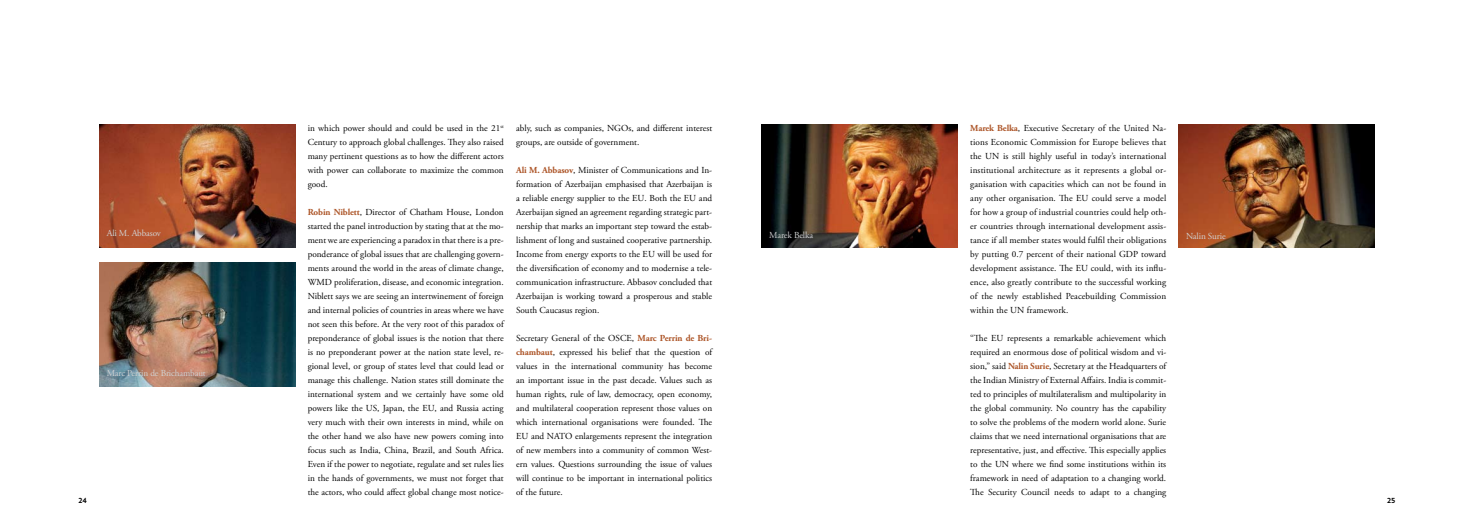
<style>
.page{position:relative;width:1474px;height:521px;background:#fff}
.page>*{position:absolute;margin:0;border:0;box-sizing:border-box;transform-origin:0 0}
.t1{font:9.19px/14px "Adobe Garamond Pro";color:#000;text-align:justify}
.t2{font:9.19px "Adobe Garamond Pro";letter-spacing:-.01em;color:#d1d3d4}
.t3{font:700 8.75px "Verlag";color:#000}
.s1{font-weight:700;color:#ad5629}
</style>
<div class="page">
<img style="left:761px;top:124px;width:196px;height:123px">
<img style="left:1178px;top:124px;width:196px;height:123px">
<img style="left:99px;top:124px;width:196px;height:123px">
<img style="left:99px;top:263px;width:196px;height:123px">
<p class="t1" style="left:308px;top:121px;width:197px">in which power should and could be used in the 21<sup>st </sup>Century to approach global challenges. They also raised many pertinent questions as to how the different actors with power can collaborate to maximize the common good.</p>
<p class="t1" style="left:308px;top:205px;width:197px"><span class="s1">Robin Niblett</span>, Director of Chatham House, London started the panel introduction by stating that at the mo&shy;ment we are experiencing a paradox in that there is a pre&shy;ponderance of global issues that are challenging govern&shy;ments around the world in the areas of climate change, WMD proliferation, disease, and economic integration.<br>Niblett says we are seeing an intertwinement of foreign and internal policies of countries in areas where we have not seen this before. At the very root of this paradox of preponderance of global issues is the notion that there is no preponderant power at the nation state level, re&shy;gional level, or group of states level that could lead or manage this challenge. Nation states still dominate the international system and we certainly have some old powers like the US, Japan, the EU, and Russia acting very much with their own interests in mind, while on the other hand we also have new powers coming into focus such as India, China, Brazil, and South Africa.<br>Even if the power to negotiate, regulate and set rules lies in the hands of governments, we must not forget that the actors, who could affect global change most notice-</p>
<p class="t1" style="left:516px;top:121px;width:197px">ably, such as companies, NGOs, and different interest groups, are outside of government.</p>
<p class="t1" style="left:516px;top:163px;width:197px"><span class="s1">Ali M. Abbasov</span>, Minister of Communications and In&shy;formation of Azerbaijan emphasised that Azerbaijan is a reliable energy supplier to the EU. Both the EU and Azerbaijan signed an agreement regarding strategic part&shy;nership that marks an important step toward the estab&shy;lishment of long and sustained cooperative partnership.<br>Income from energy exports to the EU will be used for the diversification of economy and to modernise a tele&shy;communication infrastructure. Abbasov concluded that Azerbaijan is working toward a prosperous and stable South Caucasus region.</p>
<p class="t1" style="left:516px;top:331px;width:197px">Secretary General of the OSCE, <span class="s1">Marc Perrin de Bri&shy;chambaut</span>, expressed his belief that the question of values in the international community has become an important issue in the past decade. Values such as human rights, rule of law, democracy, open economy, and multilateral cooperation represent those values on which international organisations were founded. The EU and NATO enlargements represent the integration of new members into a community of common West&shy;ern values. Questions surrounding the issue of values will continue to be important in international politics of the future.</p>
<p class="t1" style="left:970px;top:121px;width:197px"><span class="s1">Marek Belka</span>, Executive Secretary of the United Na&shy;tions Economic Commission for Europe believes that the UN is still highly useful in today’s international institutional architecture as it represents a global or&shy;ganisation with capacities which can not be found in any other organisation. The EU could serve a model for how a group of industrial countries could help oth&shy;er countries through international development assis&shy;tance if all member states would fulfil their obligations by putting 0.7 percent of their national GDP toward development assistance. The EU could, with its influ&shy;ence, also greatly contribute to the successful working of the newly established Peacebuilding Commission within the UN framework.</p>
<p class="t1" style="left:970px;top:331px;width:197px">“The EU represents a remarkable achievement which required an enormous dose of political wisdom and vi&shy;sion,” said <span class="s1">Nalin Surie</span>, Secretary at the Headquarters of the Indian Ministry of External Affairs. India is commit&shy;ted to principles of multilateralism and multipolarity in the global community. No country has the capability to solve the problems of the modern world alone. Surie claims that we need international organisations that are representative, just, and effective. This especially applies to the UN where we find some institutions within its framework in need of adaptation to a changing world.<br>The Security Council needs to adapt to a changing</p>
<p class="t2" style="left:107px;top:227px;width:56px">Ali M. Abbasov</p>
<p class="t2" style="left:769px;top:230px;width:45px">Marek Belka</p>
<p class="t2" style="left:1186px;top:231px;width:41px">Nalin Surie</p>
<p class="t2" style="left:107px;top:367px;width:101px">Marc Perrin de Brichambaut</p>
<p class="t3" style="left:78px;top:493px;width:5px">24</p>
<p class="t3" style="left:1386px;top:493px;width:5px">25</p>
</div>
